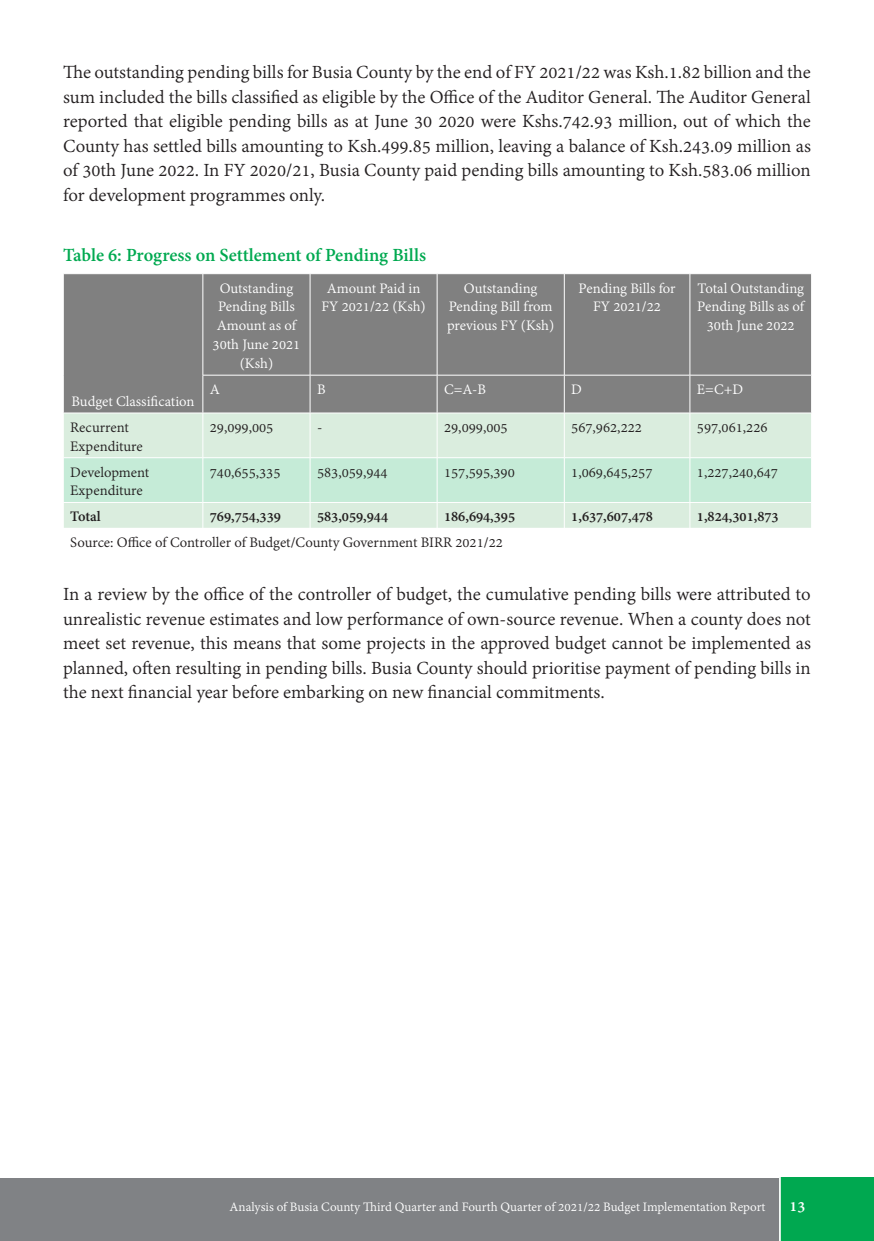
<style>
.page{position:relative;width:874px;height:1241px;background:#fff}
.page>*{position:absolute;margin:0;border:0;box-sizing:border-box;transform-origin:0 0}
.t1{font:20.12px/24.5px "Adobe Gurmukhi";color:#231f20;text-align:justify}
.t2{font:700 20.12px "Adobe Gurmukhi";color:#00a950}
.t3{font:700 17.5px "Adobe Gurmukhi";color:#fff}
.t4{font:15.75px/18.9px "Adobe Gurmukhi";color:#fff;text-align:center}
.t5{font:15.75px/18.9px "Adobe Gurmukhi";color:#231f20}
.t6{font:700 15.75px "Adobe Gurmukhi";color:#231f20}
.t7{font:14px "Adobe Gurmukhi";color:#fff}
</style>
<div class="page">
<div style="left:0;top:1177px;width:873px;height:63px;background:#808285"></div>
<div style="left:779px;top:1177px;width:94px;height:63px;background:#00a850"></div>
<hr style="left:778px;top:1166px;width:2px;height:74px;background:#fff">
<div style="left:64px;top:274px;width:746px;height:138px;background:#808080"></div>
<hr style="left:202px;top:274px;width:1px;height:101px;background:#fff">
<hr style="left:309px;top:274px;width:1px;height:101px;background:#fff">
<hr style="left:436px;top:274px;width:1px;height:101px;background:#fff">
<hr style="left:563px;top:274px;width:1px;height:101px;background:#fff">
<hr style="left:689px;top:274px;width:1px;height:101px;background:#fff">
<hr style="left:202px;top:375px;width:1px;height:37px;background:#fff">
<hr style="left:309px;top:375px;width:1px;height:37px;background:#fff">
<hr style="left:436px;top:375px;width:1px;height:37px;background:#fff">
<hr style="left:563px;top:375px;width:1px;height:37px;background:#fff">
<hr style="left:689px;top:375px;width:1px;height:37px;background:#fff">
<hr style="left:202px;top:375px;width:108px;height:1px;background:#fff">
<hr style="left:310px;top:375px;width:127px;height:1px;background:#fff">
<hr style="left:437px;top:375px;width:127px;height:1px;background:#fff">
<hr style="left:564px;top:375px;width:125px;height:1px;background:#fff">
<hr style="left:689px;top:375px;width:122px;height:1px;background:#fff">
<svg style="left:64px;top:413px;width:747px;height:115px;background:#d3ecdc"></svg>
<p class="t1" style="left:63px;top:61px;width:749px">The outstanding pending bills for Busia County by the end of FY 2021/22 was Ksh.1.82 billion and the sum included the bills classified as eligible by the Office of the Auditor General. The Auditor General reported that eligible pending bills as at June 30 2020 were Kshs.742.93 million, out of which the County has settled bills amounting to Ksh.499.85 million, leaving a balance of Ksh.243.09 million as of 30th June 2022. In FY 2020/21, Busia County paid pending bills amounting to Ksh.583.06 million for development programmes only.</p>
<p class="t2" style="left:63px;top:244px;width:364px">Table 6: Progress on Settlement of Pending Bills</p>
<p class="t4" style="left:71px;top:392px;width:124px">Budget Classification</p>
<p class="t4" style="left:212px;top:279px;width:89px">Outstanding<br>Pending Bills<br>Amount as of<br>30th June 2021 (Ksh)</p>
<p class="t4" style="left:321px;top:279px;width:106px">Amount Paid in<br>FY 2021/22 (Ksh)</p>
<p class="t4" style="left:447px;top:279px;width:109px">Outstanding<br>Pending Bill from previous FY (Ksh)</p>
<p class="t4" style="left:578px;top:279px;width:98px">Pending Bills for<br>FY 2021/22</p>
<p class="t4" style="left:697px;top:279px;width:108px">Total Outstanding<br>Pending Bills as of<br>30th June 2022</p>
<p class="t4" style="left:210px;top:380px;width:12px">A</p>
<p class="t4" style="left:317px;top:380px;width:10px">B</p>
<p class="t4" style="left:444px;top:380px;width:43px">C=A-B</p>
<p class="t4" style="left:571px;top:380px;width:12px">D</p>
<p class="t4" style="left:696px;top:380px;width:48px">E=C+D</p>
<p class="t5" style="left:70px;top:418px;width:74px">Recurrent<br>Expenditure</p>
<p class="t5" style="left:210px;top:418px;width:65px">29,099,005</p>
<p class="t5" style="left:317px;top:418px;width:7px">-</p>
<p class="t5" style="left:444px;top:418px;width:65px">29,099,005</p>
<p class="t5" style="left:571px;top:418px;width:72px">567,962,222</p>
<p class="t5" style="left:696px;top:418px;width:72px">597,061,226</p>
<p class="t5" style="left:70px;top:463px;width:80px">Development<br>Expenditure</p>
<p class="t5" style="left:210px;top:463px;width:72px">740,655,335</p>
<p class="t5" style="left:317px;top:463px;width:72px">583,059,944</p>
<p class="t5" style="left:444px;top:463px;width:72px">157,595,390</p>
<p class="t5" style="left:571px;top:463px;width:83px">1,069,645,257</p>
<p class="t5" style="left:696px;top:463px;width:83px">1,227,240,647</p>
<p class="t6" style="left:70px;top:508px;width:32px">Total</p>
<p class="t6" style="left:210px;top:508px;width:72px">769,754,339</p>
<p class="t6" style="left:317px;top:508px;width:72px">583,059,944</p>
<p class="t6" style="left:444px;top:508px;width:72px">186,694,395</p>
<p class="t6" style="left:571px;top:508px;width:83px">1,637,607,478</p>
<p class="t6" style="left:696px;top:508px;width:83px">1,824,301,873</p>
<p class="t5" style="left:70px;top:533px;width:434px">Source: Office of Controller of Budget/County Government BIRR 2021/22</p>
<p class="t1" style="left:63px;top:582px;width:749px">In a review by the office of the controller of budget, the cumulative pending bills were attributed to unrealistic revenue estimates and low performance of own-source revenue. When a county does not meet set revenue, this means that some projects in the approved budget cannot be implemented as planned, often resulting in pending bills. Busia County should prioritise payment of pending bills in the next financial year before embarking on new financial commitments.</p>
<p class="t7" style="left:229px;top:1198px;width:537px">Analysis of Busia County Third Quarter and Fourth Quarter of 2021/22 Budget Implementation Report</p>
<p class="t3" style="left:789px;top:1195px;width:17px">13</p>
</div>
